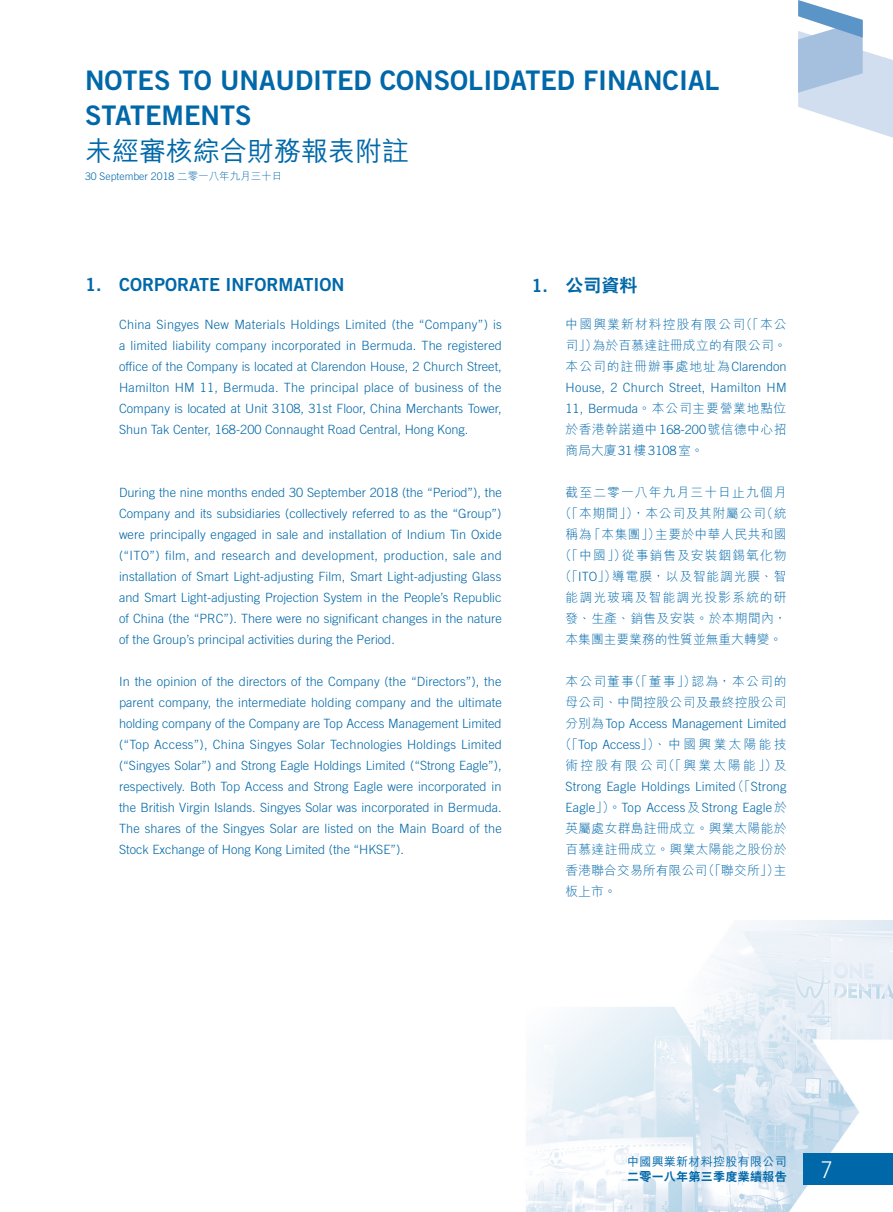
<style>
.page{position:relative;width:893px;height:1212px;background:#fff}
.page>*{position:absolute;margin:0;border:0;box-sizing:border-box;transform-origin:0 0}
.Heading_e{font:27px/34.5px "Trade Gothic LT Std Bd 2";color:#0068a9}
.Heading_c{font:500 27px "M Hei HK";color:#0068a9}
.t1{font:300 23.1px "Trade Gothic LT Std";color:#fff;scale:.91 1}
.Subhead_1{font:18px "Trade Gothic LT Std Bd 2";color:#0068a9}
.副標題1{font:800 18px "C Hei 2 HK";color:#0068a9}
.Body_Text{font:300 12.75px/21px "Trade Gothic LT Std";color:#0068a9;text-align:justify}
.內文{font:300 12.75px/21px "M Hei HK";letter-spacing:.04em;color:#0068a9;text-align:justify}
.內文-2{font:300 12.75px/21px "M Hei HK";letter-spacing:.07em;color:#0068a9;text-align:center}
.內文-3{font:300 12.75px "Trade Gothic LT Std";letter-spacing:.015em;color:#0068a9}
.內文-4{font:300 12.75px "M Hei HK";letter-spacing:.18em;color:#0068a9}
.內文-5{font:300 12.75px "M Hei HK";letter-spacing:.01em;color:#0068a9}
.內文-6{font:300 12.75px "M Hei HK";letter-spacing:.09em;color:#0068a9}
.內文-7{font:300 12.75px "M Hei HK";letter-spacing:.17em;color:#0068a9}
.t2{font:500 12px "M Hei HK";letter-spacing:.025em;color:#0068a9}
.t3{font:800 12px "C Hei 2 HK";letter-spacing:.025em;color:#0068a9}
.Date{font:300 10.5px "Trade Gothic LT Std";color:#0068a9}
.s1{font-family:"M Hei HK"}
.s2{font-family:"Trade Gothic LT Std Bd 2";font-weight:400}
.s3{font-family:"Trade Gothic LT Std"}
</style>
<div class="page">
<img style="left:526px;top:920px;width:367px;height:292px">
<svg style="left:798px;top:0;width:95px;height:138px"></svg>
<div style="left:804px;top:1153px;width:89px;height:31px;background:#0068a9"></div>
<p class="Heading_e" style="left:85px;top:63px;width:636px">NOTES TO UNAUDITED CONSOLIDATED FINANCIAL<br>STATEMENTS</p>
<p class="Heading_c" style="left:85px;top:132px;width:325px">未經審核綜合財務報表附註</p>
<p class="Date" style="left:85px;top:170px;width:199px">30 September 2018 <span class="s1">二零一八年九月三十日</span></p>
<p class="Subhead_1" style="left:85px;top:274px;width:261px">1. CORPORATE INFORMATION</p>
<p class="Body_Text" style="left:119px;top:314px;width:384px">China Singyes New Materials Holdings Limited (the “Company”) is a limited liability company incorporated in Bermuda. The registered office of the Company is located at Clarendon House, 2 Church Street, Hamilton HM 11, Bermuda. The principal place of business of the Company is located at Unit 3108, 31st Floor, China Merchants Tower, Shun Tak Center, 168-200 Connaught Road Central, Hong Kong.</p>
<p class="Body_Text" style="left:119px;top:482px;width:384px">During the nine months ended 30 September 2018 (the “Period”), the Company and its subsidiaries (collectively referred to as the “Group”) were principally engaged in sale and installation of Indium Tin Oxide (“ITO”) film, and research and development, production, sale and installation of Smart Light-adjusting Film, Smart Light-adjusting Glass and Smart Light-adjusting Projection System in the People’s Republic of China (the “PRC”). There were no significant changes in the nature of the Group’s principal activities during the Period.</p>
<p class="Body_Text" style="left:119px;top:671px;width:384px">In the opinion of the directors of the Company (the “Directors”), the parent company, the intermediate holding company and the ultimate holding company of the Company are Top Access Management Limited (“Top Access”), China Singyes Solar Technologies Holdings Limited (“Singyes Solar”) and Strong Eagle Holdings Limited (“Strong Eagle”), respectively. Both Top Access and Strong Eagle were incorporated in the British Virgin Islands. Singyes Solar was incorporated in Bermuda.<br>The shares of the Singyes Solar are listed on the Main Board of the Stock Exchange of Hong Kong Limited (the “HKSE”).</p>
<p class="副標題1" style="left:531px;top:276px;width:108px"><span class="s2">1.</span> 公司資料</p>
<p class="內文" style="left:566px;top:314px;width:223px">中國興業新材料控股有限公司（「本公司」）為於百慕達註冊成立的有限公司。本公司的註冊辦事處地址為<span class="s3">Clarendon House, 2 Church Street, Hamilton HM 11, Bermuda</span>。本公司主要營業地點位於香港幹諾道中<span class="s3">168-200</span>號信德中心招商局大廈<span class="s3">31</span>樓<span class="s3">3108</span>室。</p>
<p class="內文-2" style="left:559px;top:482px;width:229px">截至二零一八年九月三十日止九個月（「本期間」），本公司及其附屬公司（統稱為「本集團」）主要於中華人民共和國（「中國」）從事銷售及安裝銦錫氧化物（「<span class="s3">ITO</span>」）導電膜，以及智能調光膜、智能調光玻璃及智能調光投影系統的研發、生產、銷售及安裝。於本期間內，本集團主要業務的性質並無重大轉變。</p>
<p class="內文-6" style="left:566px;top:675px;width:223px">本公司董事（「董事」）認為，本公司的</p>
<p class="內文" style="left:566px;top:692px;width:223px">母公司、中間控股公司及最終控股公司</p>
<p class="內文-3" style="left:566px;top:716px;width:223px"><span class="s1">分別為</span>Top Access Management Limited</p>
<p class="內文-4" style="left:559px;top:738px;width:229px">（「<span class="s3">Top Access</span>」）、中國興業太陽能技</p>
<p class="內文-7" style="left:566px;top:759px;width:223px">術控股有限公司（「興業太陽能」）及</p>
<p class="內文-3" style="left:566px;top:779px;width:222px">Strong Eagle Holdings Limited<span class="s1">（「</span>Strong</p>
<p class="內文-3" style="left:566px;top:800px;width:223px">Eagle<span class="s1">」）。</span>Top Access<span class="s1">及</span>Strong Eagle<span class="s1">於</span></p>
<p class="內文" style="left:566px;top:818px;width:223px">英屬處女群島註冊成立。興業太陽能於</p>
<p class="內文" style="left:566px;top:839px;width:223px">百慕達註冊成立。興業太陽能之股份於</p>
<p class="內文-5" style="left:566px;top:864px;width:223px">香港聯合交易所有限公司（「聯交所」）主</p>
<p class="內文" style="left:566px;top:881px;width:52px">板上市。</p>
<p class="t2" style="left:627px;top:1153px;width:161px">中國興業新材料控股有限公司</p>
<p class="t3" style="left:627px;top:1170px;width:161px">二零一八年第三季度業績報告</p>
<p class="t1" style="left:821px;top:1156px;width:14px">7</p>
</div>
